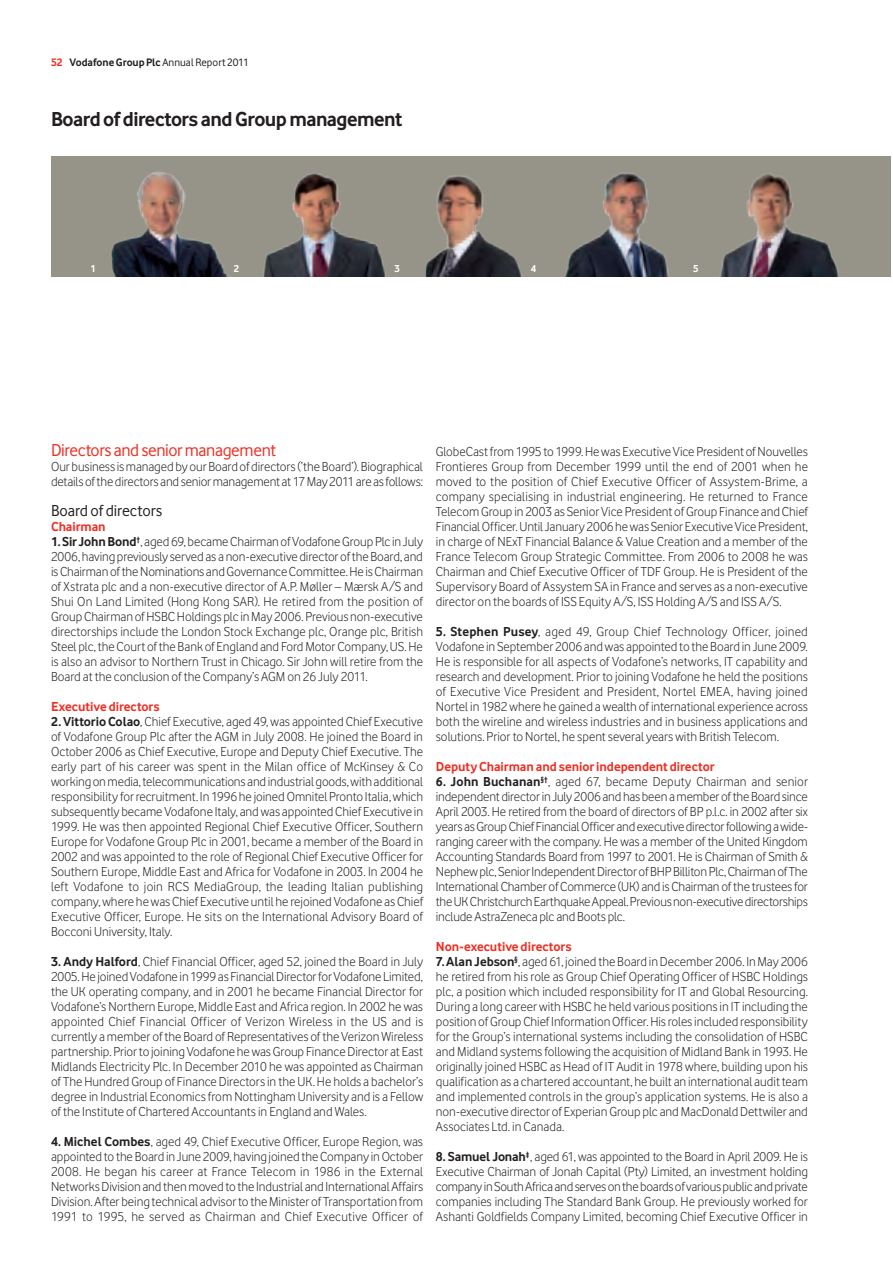
<style>
.page{position:relative;width:893px;height:1263px;background:#fff}
.page>*{position:absolute;margin:0;border:0;box-sizing:border-box;transform-origin:0 0}
._02_Page_Heading__H1{font:700 21px "Vodafone Rg";letter-spacing:-.03em;color:#231f20}
._06_Body_Copy_Headin{font:18px "Vodafone Rg";letter-spacing:-.02em;color:#ee2e22}
._06_Body_Copy_Headin-2{font:16.5px "Vodafone Rg";letter-spacing:-.005em;color:#231f20}
._04_Body_Copy__P{font:13.5px/15px "Vodafone Lt";color:#231f20;text-align:justify}
._06_Body_Copy_Headin-3{font:700 13.5px "Vodafone Rg";letter-spacing:-.005em;color:#ee2e22}
.Folios{font:700 11.25px "Vodafone Rg";letter-spacing:-.005em;color:#231f20}
.t1{font:700 10.5px "Vodafone Rg";color:#fff}
.s1{color:#ee2e22}
.s2{font-weight:400}
.s3{font-family:"Vodafone Rg";font-weight:700}
</style>
<div class="page">
<div style="left:51px;top:156px;width:839px;height:120px;background:#969388"></div>
<img style="left:99px;top:157px;width:146px;height:119px">
<img style="left:245px;top:160px;width:147px;height:116px">
<img style="left:395px;top:162px;width:140px;height:114px">
<img style="left:557px;top:156px;width:120px;height:120px">
<img style="left:713px;top:162px;width:128px;height:114px">
<p class="Folios" style="left:51px;top:56px;width:199px"><span class="s1">52</span> Vodafone Group Plc <span class="s2">Annual Report 2011</span></p>
<p class="_02_Page_Heading__H1" style="left:51px;top:107px;width:353px">Board of directors and Group management</p>
<p class="t1" style="left:90px;top:262px;width:7px">1</p>
<p class="t1" style="left:234px;top:262px;width:7px">2</p>
<p class="t1" style="left:395px;top:262px;width:7px">3</p>
<p class="t1" style="left:531px;top:262px;width:7px">4</p>
<p class="t1" style="left:693px;top:262px;width:7px">5</p>
<p class="_06_Body_Copy_Headin" style="left:51px;top:440px;width:226px">Directors and senior management</p>
<p class="_04_Body_Copy__P" style="left:51px;top:459px;width:373px">Our business is managed by our Board of directors (‘the Board’). Biographical details of the directors and senior management at 17 May 2011 are as follows:</p>
<p class="_06_Body_Copy_Headin-2" style="left:51px;top:501px;width:113px">Board of directors</p>
<p class="_06_Body_Copy_Headin-3" style="left:51px;top:519px;width:56px">Chairman</p>
<p class="_04_Body_Copy__P" style="left:51px;top:534px;width:374px"><span class="s3">1. Sir John Bond</span><sup>†</sup>, aged 69, became Chairman of Vodafone Group Plc in July 2006, having previously served as a non-executive director of the Board, and is Chairman of the Nominations and Governance Committee. He is Chairman of Xstrata plc and a non-executive director of A.P. Møller – Mærsk A/S and Shui On Land Limited (Hong Kong SAR). He retired from the position of Group Chairman of HSBC Holdings plc in May 2006. Previous non-executive directorships include the London Stock Exchange plc, Orange plc, British Steel plc, the Court of the Bank of England and Ford Motor Company, US. He is also an advisor to Northern Trust in Chicago. Sir John will retire from the Board at the conclusion of the Company’s AGM on 26 July 2011.</p>
<p class="_06_Body_Copy_Headin-3" style="left:51px;top:699px;width:110px">Executive directors</p>
<p class="_04_Body_Copy__P" style="left:51px;top:714px;width:374px"><span class="s3">2. Vittorio Colao</span>, Chief Executive, aged 49, was appointed Chief Executive of Vodafone Group Plc after the AGM in July 2008. He joined the Board in October 2006 as Chief Executive, Europe and Deputy Chief Executive. The early part of his career was spent in the Milan office of McKinsey &amp; Co working on media, telecommunications and industrial goods, with additional responsibility for recruitment. In 1996 he joined Omnitel Pronto Italia, which subsequently became Vodafone Italy, and was appointed Chief Executive in 1999. He was then appointed Regional Chief Executive Officer, Southern Europe for Vodafone Group Plc in 2001, became a member of the Board in 2002 and was appointed to the role of Regional Chief Executive Officer for Southern Europe, Middle East and Africa for Vodafone in 2003. In 2004 he left Vodafone to join RCS MediaGroup, the leading Italian publishing company, where he was Chief Executive until he rejoined Vodafone as Chief Executive Officer, Europe. He sits on the International Advisory Board of Bocconi University, Italy.</p>
<p class="_04_Body_Copy__P" style="left:51px;top:954px;width:374px"><span class="s3">3. Andy Halford</span>, Chief Financial Officer, aged 52, joined the Board in July 2005. He joined Vodafone in 1999 as Financial Director for Vodafone Limited, the UK operating company, and in 2001 he became Financial Director for Vodafone’s Northern Europe, Middle East and Africa region. In 2002 he was appointed Chief Financial Officer of Verizon Wireless in the US and is currently a member of the Board of Representatives of the Verizon Wireless partnership. Prior to joining Vodafone he was Group Finance Director at East Midlands Electricity Plc. In December 2010 he was appointed as Chairman of The Hundred Group of Finance Directors in the UK. He holds a bachelor’s degree in Industrial Economics from Nottingham University and is a Fellow of the Institute of Chartered Accountants in England and Wales.</p>
<p class="_04_Body_Copy__P" style="left:51px;top:1134px;width:374px"><span class="s3">4. Michel Combes</span>, aged 49, Chief Executive Officer, Europe Region, was appointed to the Board in June 2009, having joined the Company in October 2008. He began his career at France Telecom in 1986 in the External Networks Division and then moved to the Industrial and International Affairs Division. After being technical advisor to the Minister of Transportation from 1991 to 1995, he served as Chairman and Chief Executive Officer of</p>
<p class="_04_Body_Copy__P" style="left:436px;top:444px;width:374px">GlobeCast from 1995 to 1999. He was Executive Vice President of Nouvelles Frontieres Group from December 1999 until the end of 2001 when he moved to the position of Chief Executive Officer of Assystem-Brime, a company specialising in industrial engineering. He returned to France Telecom Group in 2003 as Senior Vice President of Group Finance and Chief Financial Officer. Until January 2006 he was Senior Executive Vice President, in charge of NExT Financial Balance &amp; Value Creation and a member of the France Telecom Group Strategic Committee. From 2006 to 2008 he was Chairman and Chief Executive Officer of TDF Group. He is President of the Supervisory Board of Assystem SA in France and serves as a non-executive director on the boards of ISS Equity A/S, ISS Holding A/S and ISS A/S.</p>
<p class="_04_Body_Copy__P" style="left:436px;top:624px;width:374px"><span class="s3">5. Stephen Pusey</span>, aged 49, Group Chief Technology Officer, joined Vodafone in September 2006 and was appointed to the Board in June 2009.<br>He is responsible for all aspects of Vodafone’s networks, IT capability and research and development. Prior to joining Vodafone he held the positions of Executive Vice President and President, Nortel EMEA, having joined Nortel in 1982 where he gained a wealth of international experience across both the wireline and wireless industries and in business applications and solutions. Prior to Nortel, he spent several years with British Telecom.</p>
<p class="_06_Body_Copy_Headin-3" style="left:436px;top:759px;width:280px">Deputy Chairman and senior independent director</p>
<p class="_04_Body_Copy__P" style="left:436px;top:774px;width:374px"><span class="s3">6. John Buchanan</span><sup>§†</sup>, aged 67, became Deputy Chairman and senior independent director in July 2006 and has been a member of the Board since April 2003. He retired from the board of directors of BP p.l.c. in 2002 after six years as Group Chief Financial Officer and executive director following a wide&shy;ranging career with the company. He was a member of the United Kingdom Accounting Standards Board from 1997 to 2001. He is Chairman of Smith &amp; Nephew plc, Senior Independent Director of BHP Billiton Plc, Chairman of The International Chamber of Commerce (UK) and is Chairman of the trustees for the UK Christchurch Earthquake Appeal. Previous non-executive directorships include AstraZeneca plc and Boots plc.</p>
<p class="_06_Body_Copy_Headin-3" style="left:436px;top:939px;width:137px">Non-executive directors</p>
<p class="_04_Body_Copy__P" style="left:436px;top:954px;width:374px"><span class="s3">7. Alan Jebson</span><sup>§</sup>, aged 61, joined the Board in December 2006. In May 2006 he retired from his role as Group Chief Operating Officer of HSBC Holdings plc, a position which included responsibility for IT and Global Resourcing.<br>During a long career with HSBC he held various positions in IT including the position of Group Chief Information Officer. His roles included responsibility for the Group’s international systems including the consolidation of HSBC and Midland systems following the acquisition of Midland Bank in 1993. He originally joined HSBC as Head of IT Audit in 1978 where, building upon his qualification as a chartered accountant, he built an international audit team and implemented controls in the group’s application systems. He is also a non-executive director of Experian Group plc and MacDonald Dettwiler and Associates Ltd. in Canada.</p>
<p class="_04_Body_Copy__P" style="left:436px;top:1149px;width:374px"><span class="s3">8. Samuel Jonah</span><sup>‡</sup>, aged 61, was appointed to the Board in April 2009. He is Executive Chairman of Jonah Capital (Pty) Limited, an investment holding companyin South Africa and serves on the boards of various public and private companies including The Standard Bank Group. He previously worked for Ashanti Goldfields Company Limited, becoming Chief Executive Officer in</p>
</div>
